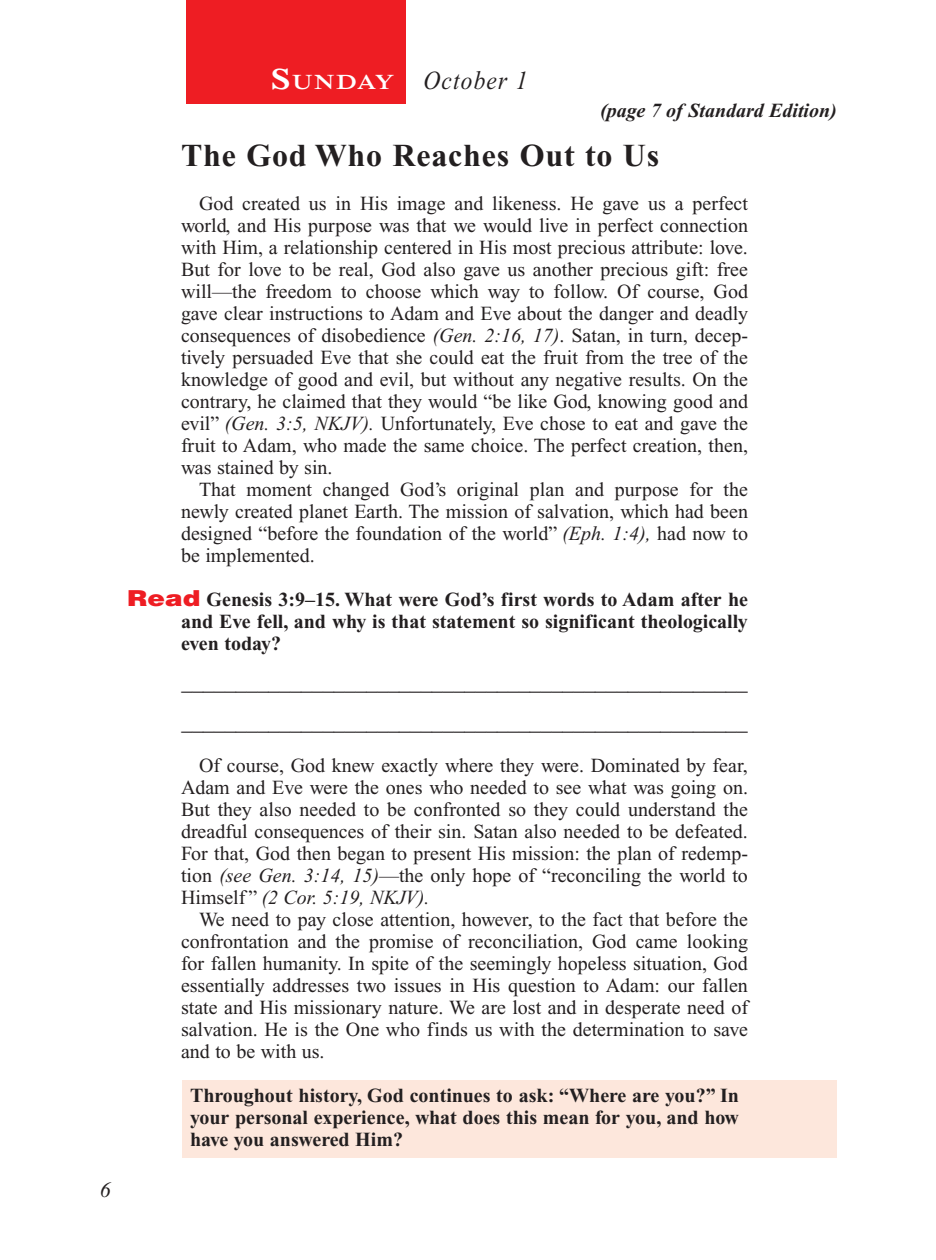
<style>
.page{position:relative;width:936px;height:1260px;background:#fff}
.page>*{position:absolute;margin:0;border:0;box-sizing:border-box;transform-origin:0 0}
.Head{font:700 32px "Times New Roman PS Std";letter-spacing:.025em;color:#231f20}
.Lesson_Dates{font:italic 26px "Times New Roman PS Std";letter-spacing:.05em;color:#231f20;scale:.9 1}
.Blank_Lines{font:22px "Times New Roman PS Std";color:#231f20}
.t1{font:italic 22px "Times New Roman PS Std";color:#231f20}
.Daily_Header{font:600 21px "Times NRMT Std";letter-spacing:.045em;color:#fff;scale:1.1 1}
.Body{font:20px/22px "Times New Roman PS Std";color:#231f20;text-align:justify}
.x-screened_box-text{font:700 20px/22px "Times New Roman PS Std";color:#231f20;text-align:justify}
.Question{font:700 20px/22px "Times New Roman PS Std";color:#231f20;text-align:justify}
.Page_from_SE{font:italic 700 20px "Times New Roman PS Std";color:#231f20}
.s1{font-size:30px}
.s2{font-style:italic}
.s3{font-family:"Helvetica LT Std";font-weight:900;font-size:22px;color:#ee1d23}
</style>
<div class="page">
<div style="left:186px;top:0;width:220px;height:103px;background:#ee1d23"></div>
<div style="left:183px;top:1080px;width:654px;height:77px;background:#fde7dc"></div>
<p class="t1" style="left:100px;top:1178px;width:12px">6</p>
<p class="Daily_Header" style="left:271px;top:70px;width:114px"><span class="s1">S</span>UNDAY</p>
<p class="Lesson_Dates" style="left:424px;top:66px;width:117px">October 1</p>
<p class="Page_from_SE" style="left:600px;top:100px;width:238px">(page 7 of Standard Edition)</p>
<p class="Head" style="left:181px;top:138px;width:480px">The God Who Reaches Out to Us</p>
<p class="Body" style="left:181px;top:193px;width:569px;text-indent:18px">God created us in His image and likeness. He gave us a perfect world, and His purpose was that we would live in perfect connection with Him, a relationship centered in His most precious attribute: love.<br>But for love to be real, God also gave us another precious gift: free will—the freedom to choose which way to follow. Of course, God gave clear instructions to Adam and Eve about the danger and deadly consequences of disobedience <span class="s2">(Gen. 2:16, 17)</span>. Satan, in turn, decep&shy;tively persuaded Eve that she could eat the fruit from the tree of the knowledge of good and evil, but without any negative results. On the contrary, he claimed that they would “be like God, knowing good and evil” <span class="s2">(Gen. 3:5, NKJV).</span> Unfortunately, Eve chose to eat and gave the fruit to Adam, who made the same choice. The perfect creation, then, was stained by sin.</p>
<p class="Body" style="left:181px;top:479px;width:569px;text-indent:18px">That moment changed God’s original plan and purpose for the newly created planet Earth. The mission of salvation, which had been designed “before the foundation of the world” <span class="s2">(Eph. 1:4),</span> had now to be implemented.</p>
<p class="Question" style="left:181px;top:589px;width:569px;text-indent:-54px"><span class="s3">Read</span> Genesis 3:9–15. What were God’s first words to Adam after he and Eve fell, and why is that statement so significant theologically even today?</p>
<p class="Blank_Lines" style="left:181px;top:671px;width:568px">____________________________________________________</p>
<p class="Blank_Lines" style="left:181px;top:711px;width:568px">____________________________________________________</p>
<p class="Body" style="left:181px;top:755px;width:569px;text-indent:18px">Of course, God knew exactly where they were. Dominated by fear, Adam and Eve were the ones who needed to see what was going on.<br>But they also needed to be confronted so they could understand the dreadful consequences of their sin. Satan also needed to be defeated.<br>For that, God then began to present His mission: the plan of redemp&shy;tion <span class="s2">(see Gen. 3:14, 15)</span>—the only hope of “reconciling the world to Himself ” <span class="s2">(2 Cor. 5:19, NKJV).</span></p>
<p class="Body" style="left:181px;top:909px;width:569px;text-indent:18px">We need to pay close attention, however, to the fact that before the confrontation and the promise of reconciliation, God came looking for fallen humanity. In spite of the seemingly hopeless situation, God essentially addresses two issues in His question to Adam: our fallen state and His missionary nature. We are lost and in desperate need of salvation. He is the One who finds us with the determination to save and to be with us.</p>
<p class="x-screened_box-text" style="left:190px;top:1085px;width:550px">Throughout history, God continues to ask: “Where are you?” In your personal experience, what does this mean for you, and how have you answered Him?</p>
</div>
